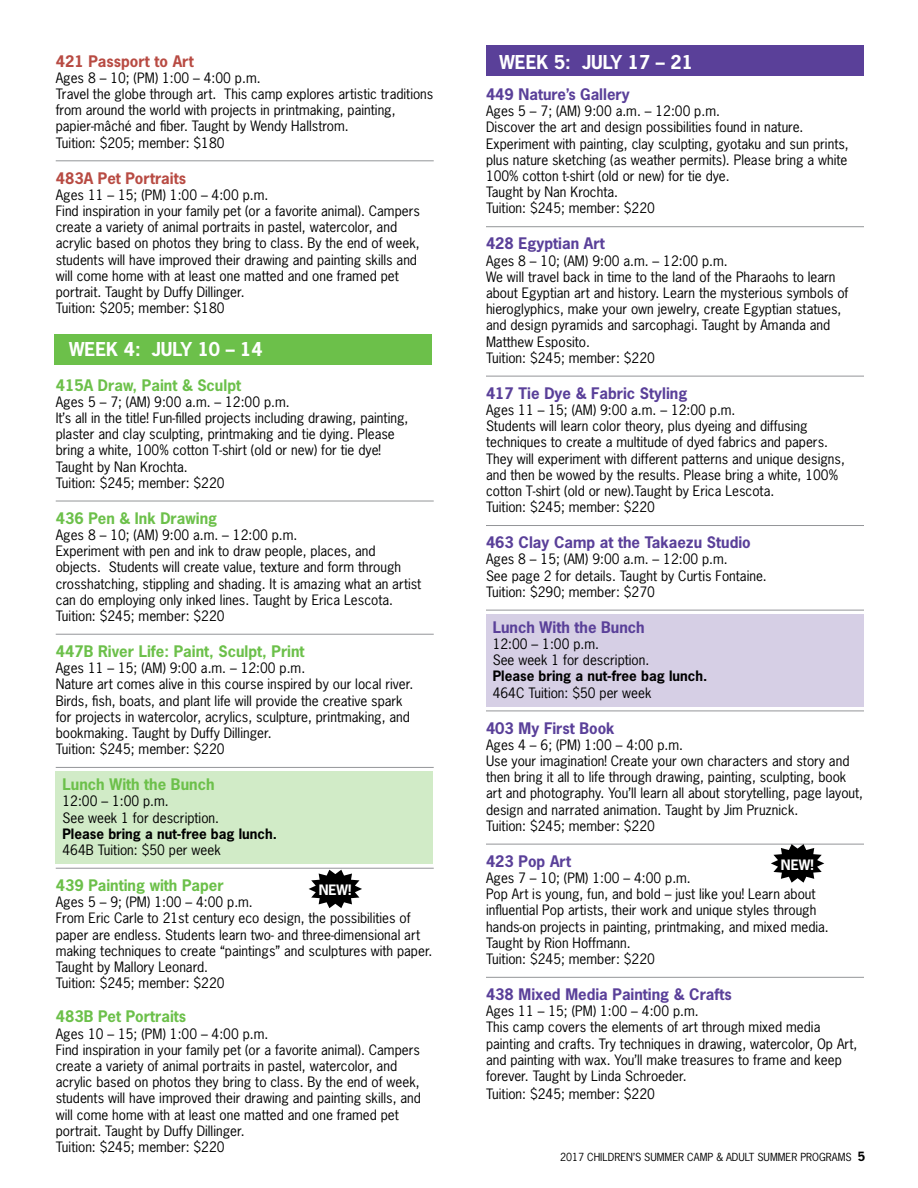
<style>
.page{position:relative;width:918px;height:1188px;background:#fff}
.page>*{position:absolute;margin:0;border:0;box-sizing:border-box;transform-origin:0 0}
.t1{font:700 18px "News Gothic";color:#fff}
.t2{font:700 15px "News Gothic";color:#5a4099}
.t3{font:700 15px "News Gothic";color:#6cc04a}
.t4{font:700 15px "News Gothic";color:#b84b43}
.t5{font:13.5px/16.2px "News Gothic";color:#000}
.t6{font:700 13.5px "News Gothic";color:#000}
.t7{font:700 13.5px "News Gothic";color:#fff}
.t8{font:10.5px "News Gothic";color:#000}
.s1{font-weight:700;font-size:12px}
</style>
<div class="page">
<div style="left:486px;top:614px;width:378px;height:93px;background:#d6cfe5"></div>
<div style="left:486px;top:45px;width:378px;height:31px;background:#5a4099"></div>
<div style="left:55px;top:771px;width:378px;height:93px;background:#d1ebc7"></div>
<div style="left:54px;top:334px;width:378px;height:30px;background:#6cc04a"></div>
<hr style="left:56px;top:160px;width:378px;height:1px;background:#939598">
<hr style="left:56px;top:501px;width:378px;height:1px;background:#939598">
<hr style="left:56px;top:634px;width:378px;height:1px;background:#939598">
<hr style="left:56px;top:767px;width:378px;height:1px;background:#939598">
<hr style="left:56px;top:868px;width:378px;height:1px;background:#939598">
<hr style="left:486px;top:226px;width:378px;height:1px;background:#939598">
<hr style="left:486px;top:376px;width:378px;height:1px;background:#939598">
<hr style="left:486px;top:525px;width:378px;height:1px;background:#939598">
<hr style="left:486px;top:610px;width:378px;height:1px;background:#939598">
<hr style="left:486px;top:711px;width:378px;height:1px;background:#939598">
<hr style="left:486px;top:844px;width:378px;height:1px;background:#939598">
<hr style="left:486px;top:977px;width:378px;height:1px;background:#939598">
<svg style="left:771px;top:844px;width:53px;height:39px"></svg>
<svg style="left:309px;top:870px;width:53px;height:38px"></svg>
<p class="t4" style="left:56px;top:51px;width:140px">421 Passport to Art</p>
<p class="t5" style="left:56px;top:69px;width:379px">Ages 8 – 10; (PM) 1:00 – 4:00 p.m.<br>Travel the globe through art. This camp explores artistic traditions from around the world with projects in printmaking, painting, papier-mâché and fiber. Taught by Wendy Hallstrom.<br>Tuition: $205; member: $180</p>
<p class="t4" style="left:56px;top:168px;width:132px">483A Pet Portraits</p>
<p class="t5" style="left:56px;top:186px;width:366px">Ages 11 – 15; (PM) 1:00 – 4:00 p.m.<br>Find inspiration in your family pet (or a favorite animal). Campers create a variety of animal portraits in pastel, watercolor, and acrylic based on photos they bring to class. By the end of week, students will have improved their drawing and painting skills and will come home with at least one matted and one framed pet portrait. Taught by Duffy Dillinger.<br>Tuition: $205; member: $180</p>
<h1 class="t1" style="left:69px;top:338px;width:195px">WEEK 4: JULY 10 – 14</h1>
<p class="t3" style="left:56px;top:375px;width:187px">415A Draw, Paint &amp; Sculpt</p>
<p class="t5" style="left:56px;top:393px;width:354px">Ages 5 – 7; (AM) 9:00 a.m. – 12:00 p.m.<br>It’s all in the title! Fun-filled projects including drawing, painting, plaster and clay sculpting, printmaking and tie dying. Please bring a white, 100% cotton T-shirt (old or new) for tie dye!<br>Taught by Nan Krochta.<br>Tuition: $245; member: $220</p>
<p class="t3" style="left:56px;top:508px;width:163px">436 Pen &amp; Ink Drawing</p>
<p class="t5" style="left:56px;top:527px;width:367px">Ages 8 – 10; (AM) 9:00 a.m. – 12:00 p.m.<br>Experiment with pen and ink to draw people, places, and objects. Students will create value, texture and form through crosshatching, stippling and shading. It is amazing what an artist can do employing only inked lines. Taught by Erica Lescota.<br>Tuition: $245; member: $220</p>
<p class="t3" style="left:56px;top:641px;width:250px">447B River Life: Paint, Sculpt, Print</p>
<p class="t5" style="left:56px;top:660px;width:359px">Ages 11 – 15; (AM) 9:00 a.m. – 12:00 p.m.<br>Nature art comes alive in this course inspired by our local river.<br>Birds, fish, boats, and plant life will provide the creative spark for projects in watercolor, acrylics, sculpture, printmaking, and bookmaking. Taught by Duffy Dillinger.<br>Tuition: $245; member: $220</p>
<p class="t3" style="left:62px;top:775px;width:154px">Lunch With the Bunch</p>
<p class="t5" style="left:62px;top:793px;width:158px">12:00 – 1:00 p.m.<br>See week 1 for description.</p>
<p class="t6" style="left:62px;top:825px;width:216px">Please bring a nut-free bag lunch.</p>
<p class="t5" style="left:62px;top:842px;width:160px">464B Tuition: $50 per week</p>
<p class="t3" style="left:56px;top:875px;width:169px">439 Painting with Paper</p>
<p class="t5" style="left:56px;top:894px;width:378px">Ages 5 – 9; (PM) 1:00 – 4:00 p.m.<br>From Eric Carle to 21st century eco design, the possibilities of paper are endless. Students learn two- and three-dimensional art making techniques to create “paintings” and sculptures with paper.<br>Taught by Mallory Leonard.<br>Tuition: $245; member: $220</p>
<p class="t3" style="left:56px;top:1007px;width:132px">483B Pet Portraits</p>
<p class="t5" style="left:56px;top:1025px;width:367px">Ages 10 – 15; (PM) 1:00 – 4:00 p.m.<br>Find inspiration in your family pet (or a favorite animal). Campers create a variety of animal portraits in pastel, watercolor, and acrylic based on photos they bring to class. By the end of week, students will have improved their drawing and painting skills, and will come home with at least one matted and one framed pet portrait. Taught by Duffy Dillinger.<br>Tuition: $245; member: $220</p>
<p class="t7" style="left:319px;top:881px;width:34px">NEW!</p>
<h1 class="t1" style="left:500px;top:50px;width:195px">WEEK 5: JULY 17 – 21</h1>
<p class="t2" style="left:486px;top:84px;width:145px">449 Nature’s Gallery</p>
<p class="t5" style="left:486px;top:103px;width:364px">Ages 5 – 7; (AM) 9:00 a.m. – 12:00 p.m.<br>Discover the art and design possibilities found in nature.<br>Experiment with painting, clay sculpting, gyotaku and sun prints, plus nature sketching (as weather permits). Please bring a white 100% cotton t-shirt (old or new) for tie dye.<br>Taught by Nan Krochta.<br>Tuition: $245; member: $220</p>
<p class="t2" style="left:486px;top:234px;width:120px">428 Egyptian Art</p>
<p class="t5" style="left:486px;top:252px;width:364px">Ages 8 – 10; (AM) 9:00 a.m. – 12:00 p.m.<br>We will travel back in time to the land of the Pharaohs to learn about Egyptian art and history. Learn the mysterious symbols of hieroglyphics, make your own jewelry, create Egyptian statues, and design pyramids and sarcophagi. Taught by Amanda and Matthew Esposito.<br>Tuition: $245; member: $220</p>
<p class="t2" style="left:486px;top:383px;width:203px">417 Tie Dye &amp; Fabric Styling</p>
<p class="t5" style="left:486px;top:402px;width:360px">Ages 11 – 15; (AM) 9:00 a.m. – 12:00 p.m.<br>Students will learn color theory, plus dyeing and diffusing techniques to create a multitude of dyed fabrics and papers.<br>They will experiment with different patterns and unique designs, and then be wowed by the results. Please bring a white, 100% cotton T-shirt (old or new).Taught by Erica Lescota.<br>Tuition: $245; member: $220</p>
<p class="t2" style="left:486px;top:533px;width:266px">463 Clay Camp at the Takaezu Studio</p>
<p class="t5" style="left:486px;top:551px;width:282px">Ages 8 – 15; (AM) 9:00 a.m. – 12:00 p.m.<br>See page 2 for details. Taught by Curtis Fontaine.<br>Tuition: $290; member: $270</p>
<p class="t2" style="left:493px;top:617px;width:154px">Lunch With the Bunch</p>
<p class="t5" style="left:493px;top:636px;width:158px">12:00 – 1:00 p.m.<br>See week 1 for description.</p>
<p class="t6" style="left:493px;top:667px;width:216px">Please bring a nut-free bag lunch.</p>
<p class="t5" style="left:493px;top:684px;width:160px">464C Tuition: $50 per week</p>
<p class="t2" style="left:486px;top:718px;width:130px">403 My First Book</p>
<p class="t5" style="left:486px;top:737px;width:379px">Ages 4 – 6; (PM) 1:00 – 4:00 p.m.<br>Use your imagination! Create your own characters and story and then bring it all to life through drawing, painting, sculpting, book art and photography. You’ll learn all about storytelling, page layout, design and narrated animation. Taught by Jim Pruznick.<br>Tuition: $245; member: $220</p>
<p class="t2" style="left:486px;top:851px;width:87px">423 Pop Art</p>
<p class="t5" style="left:486px;top:870px;width:344px">Ages 7 – 10; (PM) 1:00 – 4:00 p.m.<br>Pop Art is young, fun, and bold – just like you! Learn about influential Pop artists, their work and unique styles through hands-on projects in painting, printmaking, and mixed media.<br>Taught by Rion Hoffmann.<br>Tuition: $245; member: $220</p>
<p class="t2" style="left:486px;top:984px;width:247px">438 Mixed Media Painting &amp; Crafts</p>
<p class="t5" style="left:486px;top:1003px;width:373px">Ages 11 – 15; (PM) 1:00 – 4:00 p.m.<br>This camp covers the elements of art through mixed media painting and crafts. Try techniques in drawing, watercolor, Op Art, and painting with wax. You’ll make treasures to frame and keep forever. Taught by Linda Schroeder.</p>
<p class="t5" style="left:486px;top:1086px;width:170px">Tuition: $245; member: $220</p>
<p class="t7" style="left:781px;top:855px;width:34px">NEW!</p>
<p class="t8" style="left:560px;top:1150px;width:307px">2017 CHILDREN’S SUMMER CAMP &amp; ADULT SUMMER PROGRAMS <span class="s1">5</span></p>
</div>
